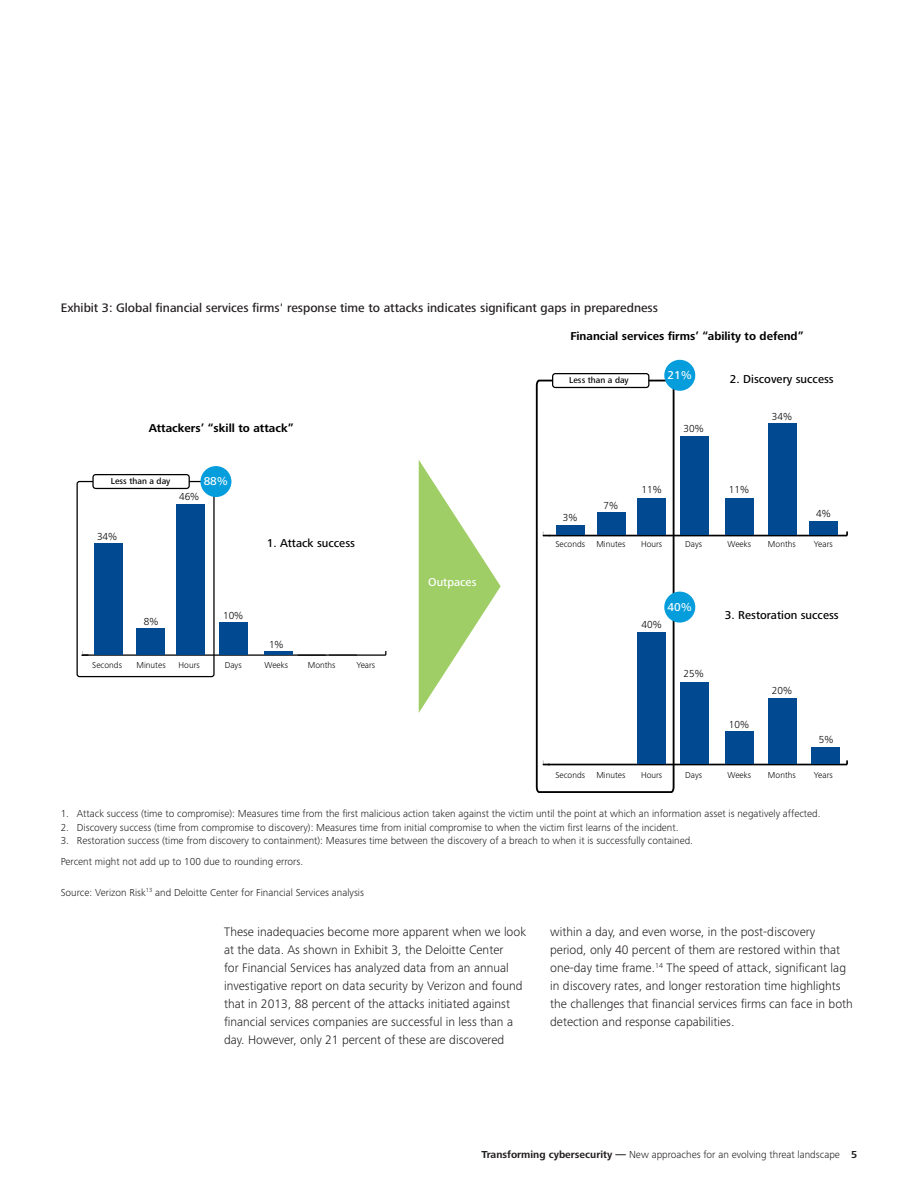
<style>
.page{position:relative;width:918px;height:1188px;background:#fff}
.page>*{position:absolute;margin:0;border:0;box-sizing:border-box;transform-origin:0 0}
.Body_copy{font:300 12.75px/18px "Frutiger Next Pro";color:#231f20}
.Subhead_style__C_sub{font:500 12.75px "Frutiger Next Pro";color:#231f20}
.t1{font:700 11.85px "Frutiger Next Pro";color:#000}
.t2{font:500 11.85px "Frutiger Next Pro";color:#000}
.t3{font:500 11.85px "Frutiger Next Pro";color:#fff}
.Caption_style__Capti{font:300 10.5px "Frutiger Next Pro";color:#231f20}
.t4{font:300 10.5px "Frutiger Next Pro";color:#000}
.t5{font:300 8.85px "Frutiger Next Pro";color:#000}
.t6{font:500 8.85px "Frutiger Next Pro";color:#000}
.s1{font-weight:700}
</style>
<div class="page">
<hr style="left:82px;top:654px;width:304px;height:2px;background:#000">
<svg style="left:81px;top:651px;width:7px;height:5px"></svg>
<hr style="left:264px;top:651px;width:28px;height:4px;background:#014990">
<div style="left:219px;top:622px;width:28px;height:33px;background:#014990"></div>
<div style="left:176px;top:504px;width:28px;height:151px;background:#014990"></div>
<div style="left:95px;top:543px;width:28px;height:112px;background:#014990"></div>
<div style="left:136px;top:628px;width:28px;height:27px;background:#014990"></div>
<svg style="left:298px;top:655px;width:59px;height:1px"></svg>
<hr style="left:549px;top:535px;width:298px;height:1px;background:#000">
<div style="left:725px;top:499px;width:28px;height:36px;background:#014990"></div>
<div style="left:681px;top:437px;width:28px;height:98px;background:#014990"></div>
<div style="left:809px;top:522px;width:28px;height:13px;background:#014990"></div>
<div style="left:768px;top:423px;width:28px;height:112px;background:#014990"></div>
<hr style="left:548px;top:764px;width:299px;height:1px;background:#000">
<div style="left:725px;top:731px;width:28px;height:33px;background:#014990"></div>
<div style="left:681px;top:682px;width:28px;height:82px;background:#014990"></div>
<div style="left:812px;top:748px;width:28px;height:16px;background:#014990"></div>
<div style="left:768px;top:698px;width:28px;height:66px;background:#014990"></div>
<div style="left:77px;top:481px;width:138px;height:196px;border:1px solid #000;border-radius:2px"></div>
<div style="left:93px;top:475px;width:96px;height:13px;background:#fff;border-radius:3px"></div>
<div style="left:92px;top:474px;width:98px;height:15px;border:1px solid #000;border-radius:3px"></div>
<svg style="left:535px;top:379px;width:140px;height:414px"></svg>
<div style="left:553px;top:374px;width:96px;height:13px;background:#fff;border-radius:3px"></div>
<div style="left:552px;top:373px;width:97px;height:15px;border:1px solid #000;border-radius:3px"></div>
<div style="left:200px;top:466px;width:31px;height:31px;background:#069ddc;border-radius:50%"></div>
<div style="left:664px;top:360px;width:31px;height:31px;background:#069ddc;border-radius:50%"></div>
<div style="left:664px;top:592px;width:31px;height:31px;background:#069ddc;border-radius:50%"></div>
<svg style="left:419px;top:460px;width:82px;height:253px"></svg>
<p class="Subhead_style__C_sub" style="left:61px;top:301px;width:599px">Exhibit 3: Global financial services firms' response time to attacks indicates significant gaps in preparedness</p>
<p class="t1" style="left:570px;top:330px;width:235px">Financial services firms’ “ability to defend”</p>
<p class="t2" style="left:730px;top:372px;width:105px">2. Discovery success</p>
<p class="t3" style="left:668px;top:368px;width:26px">21%</p>
<p class="t6" style="left:569px;top:375px;width:61px">Less than a day</p>
<p class="t1" style="left:149px;top:422px;width:146px">Attackers’ “skill to attack”</p>
<p class="t6" style="left:111px;top:476px;width:61px">Less than a day</p>
<p class="t3" style="left:204px;top:474px;width:26px">88%</p>
<p class="t4" style="left:179px;top:491px;width:22px">46%</p>
<p class="t4" style="left:97px;top:530px;width:22px">34%</p>
<p class="t2" style="left:267px;top:537px;width:90px">1. Attack success</p>
<p class="t4" style="left:144px;top:616px;width:16px">8%</p>
<p class="t4" style="left:223px;top:609px;width:22px">10%</p>
<p class="t4" style="left:269px;top:639px;width:16px">1%</p>
<p class="t5" style="left:92px;top:660px;width:31px">Seconds</p>
<p class="t5" style="left:137px;top:660px;width:31px">Minutes</p>
<p class="t5" style="left:179px;top:660px;width:23px">Hours</p>
<p class="t5" style="left:225px;top:660px;width:19px">Days</p>
<p class="t5" style="left:264px;top:660px;width:25px">Weeks</p>
<p class="t5" style="left:308px;top:660px;width:29px">Months</p>
<p class="t5" style="left:356px;top:660px;width:20px">Years</p>
<p class="t3" style="left:428px;top:576px;width:50px">Outpaces</p>
<p class="t4" style="left:563px;top:511px;width:16px">3%</p>
<p class="t4" style="left:604px;top:499px;width:16px">7%</p>
<p class="t4" style="left:642px;top:484px;width:22px">11%</p>
<p class="t4" style="left:684px;top:423px;width:22px">30%</p>
<p class="t4" style="left:772px;top:410px;width:22px">34%</p>
<p class="t4" style="left:729px;top:484px;width:22px">11%</p>
<p class="t4" style="left:816px;top:508px;width:16px">4%</p>
<p class="t5" style="left:555px;top:539px;width:31px">Seconds</p>
<p class="t5" style="left:596px;top:539px;width:31px">Minutes</p>
<p class="t5" style="left:641px;top:539px;width:23px">Hours</p>
<p class="t5" style="left:685px;top:539px;width:19px">Days</p>
<p class="t5" style="left:727px;top:539px;width:25px">Weeks</p>
<p class="t5" style="left:768px;top:539px;width:29px">Months</p>
<p class="t5" style="left:814px;top:539px;width:20px">Years</p>
<p class="t3" style="left:668px;top:600px;width:26px">40%</p>
<p class="t4" style="left:642px;top:618px;width:22px">40%</p>
<p class="t4" style="left:684px;top:668px;width:22px">25%</p>
<p class="t2" style="left:725px;top:608px;width:115px">3. Restoration success</p>
<p class="t4" style="left:729px;top:718px;width:22px">10%</p>
<p class="t4" style="left:772px;top:684px;width:22px">20%</p>
<p class="t4" style="left:819px;top:734px;width:16px">5%</p>
<p class="t5" style="left:555px;top:770px;width:31px">Seconds</p>
<p class="t5" style="left:596px;top:770px;width:31px">Minutes</p>
<p class="t5" style="left:641px;top:770px;width:23px">Hours</p>
<p class="t5" style="left:685px;top:770px;width:19px">Days</p>
<p class="t5" style="left:727px;top:770px;width:25px">Weeks</p>
<p class="t5" style="left:768px;top:770px;width:29px">Months</p>
<p class="t5" style="left:814px;top:770px;width:20px">Years</p>
<p class="Caption_style__Capti" style="left:61px;top:808px;width:761px">1. Attack success (time to compromise): Measures time from the first malicious action taken against the victim until the point at which an information asset is negatively affected.</p>
<p class="Caption_style__Capti" style="left:61px;top:821px;width:619px">2. Discovery success (time from compromise to discovery): Measures time from initial compromise to when the victim first learns of the incident.</p>
<p class="Caption_style__Capti" style="left:61px;top:835px;width:634px">3. Restoration success (time from discovery to containment): Measures time between the discovery of a breach to when it is successfully contained.</p>
<p class="Caption_style__Capti" style="left:61px;top:855px;width:244px">Percent might not add up to 100 due to rounding errors.</p>
<p class="Caption_style__Capti" style="left:61px;top:886px;width:305px">Source: Verizon Risk<sup>13</sup> and Deloitte Center for Financial Services analysis</p>
<p class="Body_copy" style="left:224px;top:923px;width:304px">These inadequacies become more apparent when we look at the data. As shown in Exhibit 3, the Deloitte Center<br>for Financial Services has analyzed data from an annual investigative report on data security by Verizon and found that in 2013, 88 percent of the attacks initiated against financial services companies are successful in less than a day. However, only 21 percent of these are discovered</p>
<p class="Body_copy" style="left:550px;top:923px;width:304px">within a day, and even worse, in the post-discovery period, only 40 percent of them are restored within that one-day time frame.<sup>14</sup> The speed of attack, significant lag in discovery rates, and longer restoration time highlights the challenges that financial services firms can face in both detection and response capabilities.</p>
<p class="Caption_style__Capti" style="left:481px;top:1148px;width:377px"><span class="s1">Transforming cybersecurity —</span> New approaches for an evolving threat landscape <span class="s1">5</span></p>
</div>
